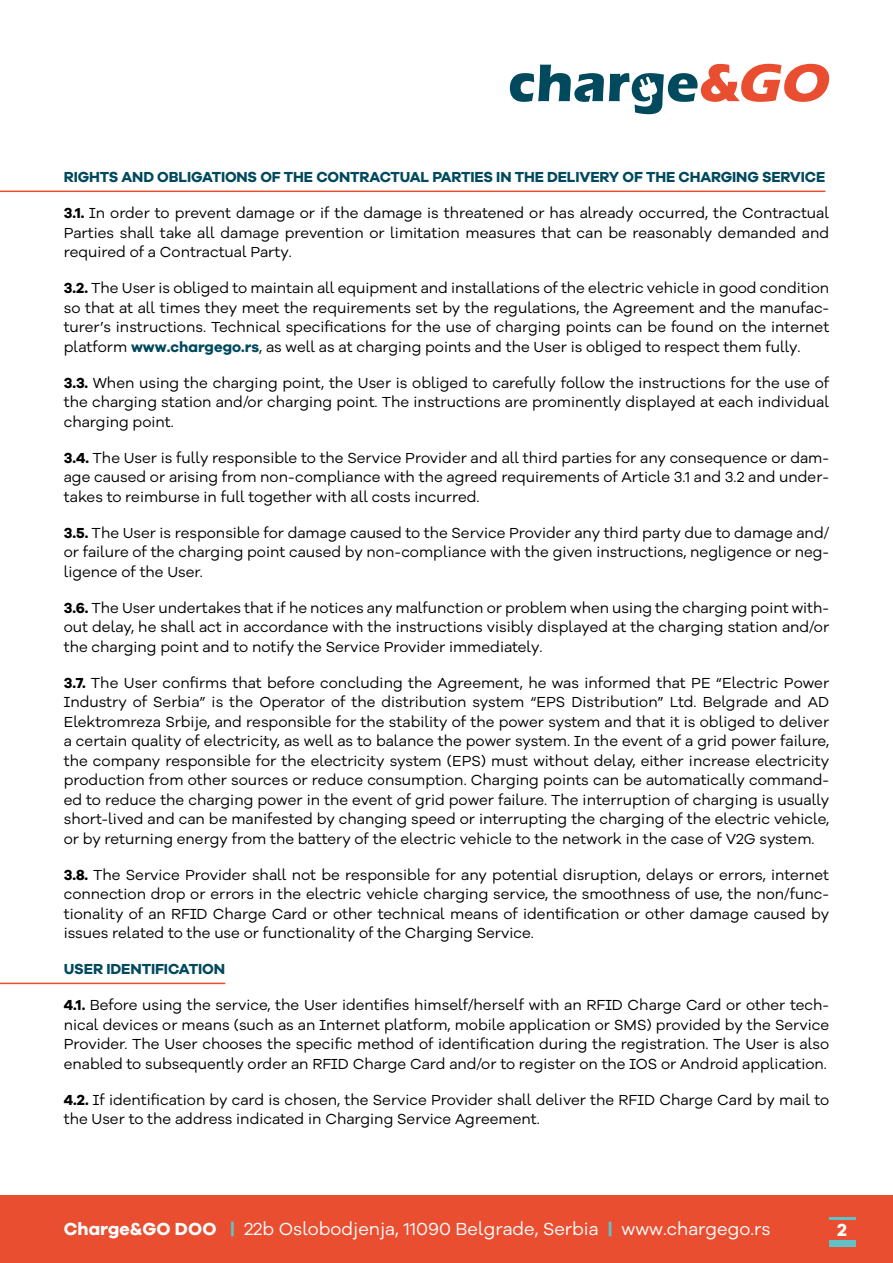
<style>
.page{position:relative;width:893px;height:1263px;background:#fff}
.page>*{position:absolute;margin:0;border:0;box-sizing:border-box;transform-origin:0 0}
.t1{font:18px "Galano Grotesque Alt";color:#fff}
.t2{font:700 18px "Galano Grotesque";color:#fff}
.t3{font:15px/19.5px "Galano Grotesque Alt";color:#000;text-align:justify}
.t4{font:700 15px "Galano Grotesque";letter-spacing:-.01em;color:#01495d}
.s1{font-family:"Galano Grotesque";font-weight:700}
.s2{font-family:"Galano Grotesque";font-weight:700;color:#01495d}
.s3{font-family:"Galano Grotesque";font-weight:700;color:#60c2c7}
</style>
<div class="page">
<div style="left:0;top:1195px;width:893px;height:68px;background:#ea4e30"></div>
<svg style="left:510px;top:64px;width:319px;height:50px"></svg>
<hr style="left:829px;top:1218px;width:26px;height:2px;background:#60c2c7">
<div style="left:829px;top:1239px;width:26px;height:7px;background:#60c2c7"></div>
<hr style="left:0;top:191px;width:825px;height:1px;background:#ea4e30">
<hr style="left:0;top:983px;width:225px;height:1px;background:#ea4e30">
<p class="t4" style="left:64px;top:168px;width:763px">RIGHTS AND OBLIGATIONS OF THE CONTRACTUAL PARTIES IN THE DELIVERY OF THE CHARGING SERVICE</p>
<p class="t3" style="left:64px;top:203px;width:767px"><span class="s1">3.1.</span> In order to prevent damage or if the damage is threatened or has already occurred, the Contractual Parties shall take all damage prevention or limitation measures that can be reasonably demanded and required of a Contractual Party.</p>
<p class="t3" style="left:64px;top:278px;width:767px"><span class="s1">3.2.</span> The User is obliged to maintain all equipment and installations of the electric vehicle in good condition so that at all times they meet the requirements set by the regulations, the Agreement and the manufac&shy;turer’s instructions. Technical specifications for the use of charging points can be found on the internet platform <span class="s2">www.chargego.rs</span>, as well as at charging points and the User is obliged to respect them fully.</p>
<p class="t3" style="left:64px;top:372px;width:767px"><span class="s1">3.3.</span> When using the charging point, the User is obliged to carefully follow the instructions for the use of the charging station and/or charging point. The instructions are prominently displayed at each individual charging point.</p>
<p class="t3" style="left:64px;top:447px;width:767px"><span class="s1">3.4.</span> The User is fully responsible to the Service Provider and all third parties for any consequence or dam&shy;age caused or arising from non-compliance with the agreed requirements of Article 3.1 and 3.2 and under&shy;takes to reimburse in full together with all costs incurred.</p>
<p class="t3" style="left:64px;top:522px;width:767px"><span class="s1">3.5.</span> The User is responsible for damage caused to the Service Provider any third party due to damage and/ or failure of the charging point caused by non-compliance with the given instructions, negligence or neg&shy;ligence of the User.</p>
<p class="t3" style="left:64px;top:597px;width:767px"><span class="s1">3.6.</span> The User undertakes that if he notices any malfunction or problem when using the charging point with&shy;out delay, he shall act in accordance with the instructions visibly displayed at the charging station and/or the charging point and to notify the Service Provider immediately.</p>
<p class="t3" style="left:64px;top:672px;width:767px"><span class="s1">3.7.</span> The User confirms that before concluding the Agreement, he was informed that PE “Electric Power Industry of Serbia” is the Operator of the distribution system “EPS Distribution” Ltd. Belgrade and AD Elektromreza Srbije, and responsible for the stability of the power system and that it is obliged to deliver a certain quality of electricity, as well as to balance the power system. In the event of a grid power failure, the company responsible for the electricity system (EPS) must without delay, either increase electricity production from other sources or reduce consumption. Charging points can be automatically command&shy;ed to reduce the charging power in the event of grid power failure. The interruption of charging is usually short-lived and can be manifested by changing speed or interrupting the charging of the electric vehicle, or by returning energy from the battery of the electric vehicle to the network in the case of V2G system.</p>
<p class="t3" style="left:64px;top:864px;width:767px"><span class="s1">3.8.</span> The Service Provider shall not be responsible for any potential disruption, delays or errors, internet connection drop or errors in the electric vehicle charging service, the smoothness of use, the non/func&shy;tionality of an RFID Charge Card or other technical means of identification or other damage caused by issues related to the use or functionality of the Charging Service.</p>
<p class="t4" style="left:64px;top:960px;width:163px">USER IDENTIFICATION</p>
<p class="t3" style="left:64px;top:995px;width:767px"><span class="s1">4.1.</span> Before using the service, the User identifies himself/herself with an RFID Charge Card or other tech&shy;nical devices or means (such as an Internet platform, mobile application or SMS) provided by the Service Provider. The User chooses the specific method of identification during the registration. The User is also enabled to subsequently order an RFID Charge Card and/or to register on the IOS or Android application.</p>
<p class="t3" style="left:64px;top:1089px;width:767px"><span class="s1">4.2.</span> If identification by card is chosen, the Service Provider shall deliver the RFID Charge Card by mail to the User to the address indicated in Charging Service Agreement.</p>
<p class="t1" style="left:64px;top:1217px;width:708px"><span class="s1">Charge&amp;GO DOO</span> <span class="s3">|</span> 22b Oslobodjenja, 11090 Belgrade, Serbia <span class="s3">|</span> www.chargego.rs</p>
<p class="t2" style="left:837px;top:1218px;width:11px">2</p>
</div>
